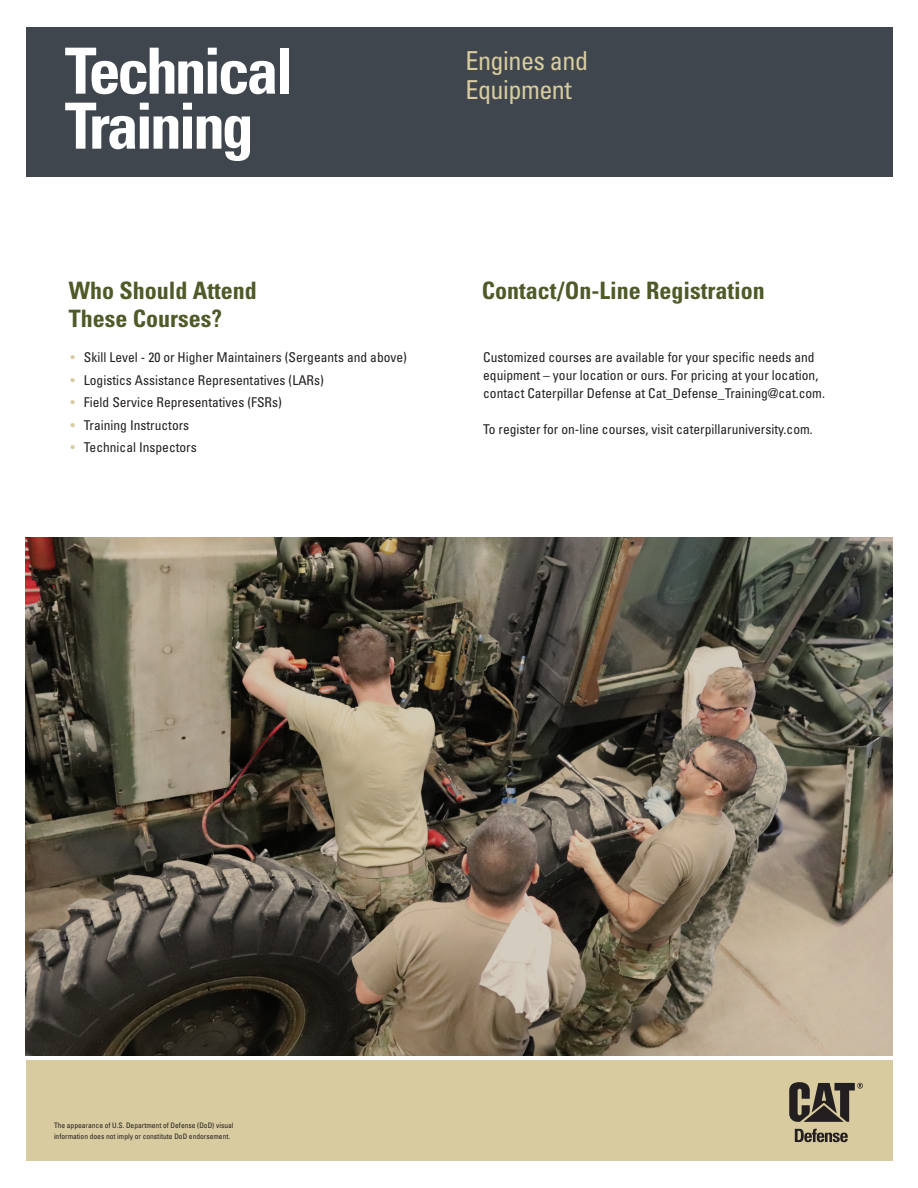
<style>
.page{position:relative;width:918px;height:1188px;background:#fff}
.page>*{position:absolute;margin:0;border:0;box-sizing:border-box;transform-origin:0 0}
.t1{font:700 condensed 63.75px "Univers";letter-spacing:-.05em;color:#fff}
.t2{font:condensed 26.1px/28.5px "Univers";letter-spacing:-.02em;color:#d7cb9f}
.t3{font:700 condensed 24px/27.9px "Univers";color:#4f5a29}
.t4{font:condensed 13.5px/18px "Univers";color:#231f20}
.t5{font:condensed 7.5px/10.5px "Univers";color:#231f20}
.s1{color:#d7cb9f}
</style>
<div class="page">
<img style="left:26px;top:538px;width:866px;height:518px">
<div style="left:26px;top:1061px;width:866px;height:100px;background:#d7cb9f"></div>
<svg style="left:795px;top:1129px;width:53px;height:13px"></svg>
<svg style="left:789px;top:1082px;width:74px;height:40px"></svg>
<div style="left:26px;top:27px;width:866px;height:150px;background:#3f464d"></div>
<p class="t1" style="left:65px;top:32px;width:230px">Technical</p>
<p class="t1" style="left:65px;top:87px;width:190px">Training</p>
<p class="t2" style="left:465px;top:46px;width:124px">Engines and<br>Equipment</p>
<p class="t3" style="left:69px;top:276px;width:190px">Who Should Attend<br>These Courses?</p>
<p class="t3" style="left:482px;top:276px;width:285px">Contact/On-Line Registration</p>
<p class="t4" style="left:70px;top:348px;width:338px"><span class="s1">•</span> Skill Level - 20 or Higher Maintainers (Sergeants and above)</p>
<p class="t4" style="left:70px;top:371px;width:255px"><span class="s1">•</span> Logistics Assistance Representatives (LARs)</p>
<p class="t4" style="left:70px;top:393px;width:213px"><span class="s1">•</span> Field Service Representatives (FSRs)</p>
<p class="t4" style="left:70px;top:416px;width:120px"><span class="s1">•</span> Training Instructors</p>
<p class="t4" style="left:70px;top:438px;width:128px"><span class="s1">•</span> Technical Inspectors</p>
<p class="t4" style="left:483px;top:348px;width:343px">Customized courses are available for your specific needs and equipment – your location or ours. For pricing at your location, contact Caterpillar Defense at Cat_Defense_Training@cat.com.</p>
<p class="t4" style="left:483px;top:420px;width:331px">To register for on-line courses, visit caterpillaruniversity.com.</p>
<p class="t5" style="left:54px;top:1120px;width:181px">The appearance of U.S. Department of Defense (DoD) visual information does not imply or constitute DoD endorsement.</p>
</div>
